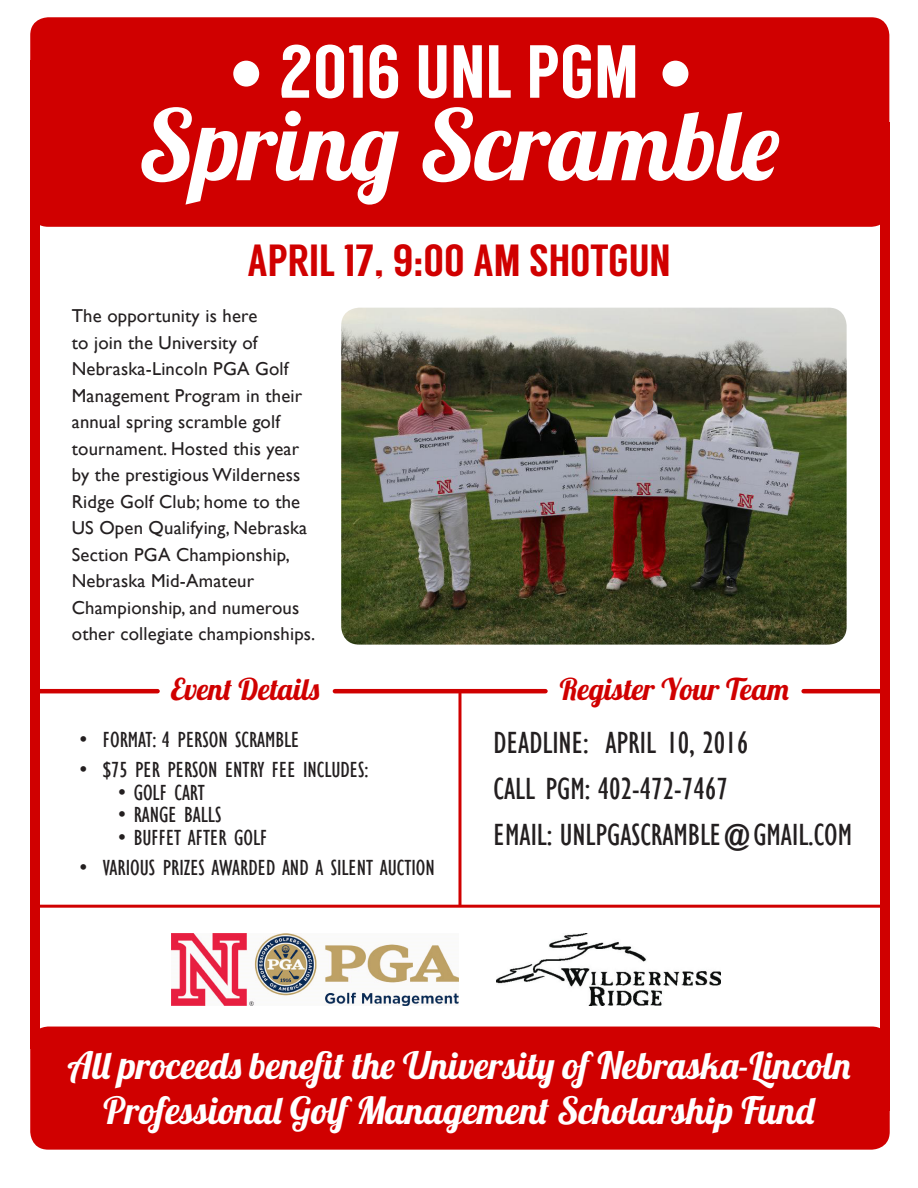
<style>
.page{position:relative;width:918px;height:1188px;background:#fff}
.page>*{position:absolute;margin:0;border:0;box-sizing:border-box;transform-origin:0 0}
.t1{font:97.5px "Lobster 1.4";color:#fff}
.t2{font:75px "Langdon";color:#fff}
.t3{font:45px "Langdon";color:#d00000}
.t4{font:37.5px/45px "Lobster 1.4";color:#fff;text-align:center}
.t5{font:condensed 31.5px "Gill Sans";color:#231f20}
.t6{font:30px "Lobster 1.4";color:#d00000}
.t7{font:condensed 22.5px "Gill Sans";color:#231f20}
.t8{font:18.75px/26.5px "Gill Sans";letter-spacing:.01em;color:#231f20}
</style>
<div class="page">
<div style="left:30px;top:61px;width:10px;height:988px;background:#d00000"></div>
<div style="left:880px;top:122px;width:10px;height:989px;background:#d00000"></div>
<div style="left:30px;top:1027px;width:860px;height:123px;background:#d00000;border-radius:18px"></div>
<div style="left:30px;top:17px;width:859px;height:210px;background:#d00000;border-radius:18px"></div>
<div style="left:233px;top:61px;width:26px;height:26px;background:#fff;border-radius:50%"></div>
<div style="left:663px;top:61px;width:25px;height:26px;background:#fff;border-radius:50%"></div>
<img style="left:341px;top:308px;width:506px;height:337px">
<img style="left:172px;top:933px;width:286px;height:73px">
<img style="left:497px;top:933px;width:223px;height:72px">
<hr style="left:37px;top:689px;width:121px;height:4px;background:#d00000">
<hr style="left:335px;top:689px;width:210px;height:4px;background:#d00000">
<hr style="left:804px;top:689px;width:79px;height:4px;background:#d00000">
<hr style="left:458px;top:693px;width:3px;height:213px;background:#d00000">
<hr style="left:37px;top:905px;width:846px;height:3px;background:#d00000">
<p class="t2" style="left:279px;top:28px;width:361px">2016 UNL PGM</p>
<p class="t1" style="left:139px;top:83px;width:642px">Spring Scramble</p>
<p class="t3" style="left:247px;top:234px;width:425px">APRIL 17, 9:00 AM SHOTGUN</p>
<p class="t8" style="left:72px;top:303px;width:245px">The opportunity is here<br>to join the University of<br>Nebraska-Lincoln PGA Golf<br>Management Program in their annual spring scramble golf tournament. Hosted this year by the prestigious Wilderness<br>Ridge Golf Club; home to the<br>US Open Qualifying, Nebraska<br>Section PGA Championship,<br>Nebraska Mid-Amateur<br>Championship, and numerous other collegiate championships.</p>
<p class="t6" style="left:171px;top:670px;width:150px">Event Details</p>
<p class="t7" style="left:80px;top:726px;width:221px">• FORMAT: 4 PERSON SCRAMBLE</p>
<p class="t7" style="left:80px;top:756px;width:290px">• $75 PER PERSON ENTRY FEE INCLUDES:</p>
<p class="t7" style="left:118px;top:779px;width:88px">• GOLF CART</p>
<p class="t7" style="left:118px;top:801px;width:105px">• RANGE BALLS</p>
<p class="t7" style="left:118px;top:824px;width:151px">• BUFFET AFTER GOLF</p>
<p class="t7" style="left:80px;top:854px;width:357px">• VARIOUS PRIZES AWARDED AND A SILENT AUCTION</p>
<p class="t6" style="left:560px;top:670px;width:231px">Register Your Team</p>
<p class="t5" style="left:494px;top:724px;width:256px">DEADLINE: APRIL 10, 2016</p>
<p class="t5" style="left:494px;top:770px;width:236px">CALL PGM: 402-472-7467</p>
<p class="t5" style="left:494px;top:816px;width:360px">EMAIL: UNLPGASCRAMBLE@GMAIL.COM</p>
<p class="t4" style="left:68px;top:1042px;width:784px">All proceeds benefit the University of Nebraska-Lincoln<br>Professional Golf Management Scholarship Fund</p>
</div>
